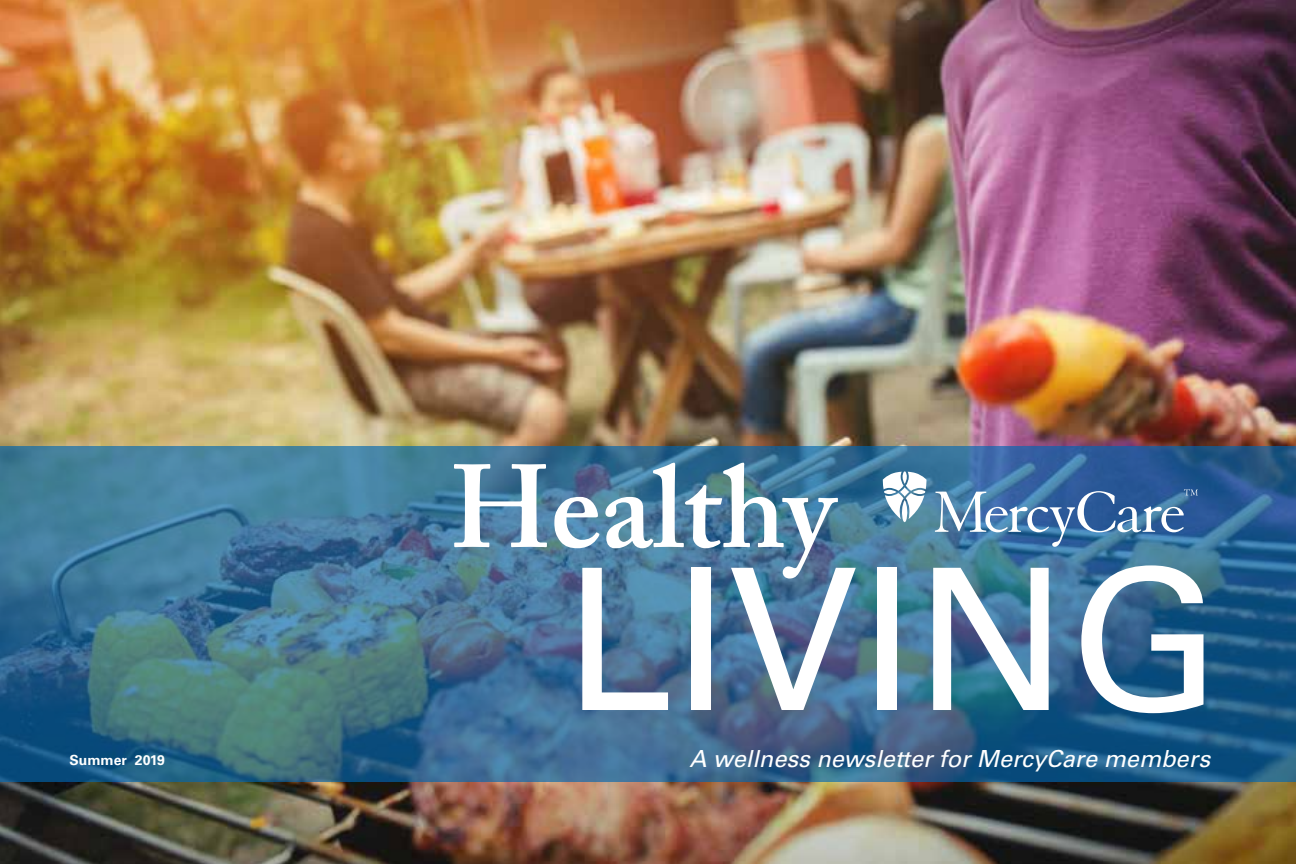
<style>
.page{position:relative;width:1296px;height:864px;background:#fff}
.page>*{position:absolute;margin:0;border:0;box-sizing:border-box;transform-origin:0 0}
.t1{font:197px "Univers LT Std";color:#fff}
.t2{font:600 116.4px "Adobe Caslon Pro";color:#fff}
.t3{font:italic 23.6px "Univers LT Std";color:#fff}
.t4{font:700 14px "Univers LT Std";color:#fff}
</style>
<div class="page">
<img style="left:0;top:0;width:1296px;height:864px">
<svg style="left:0;top:446px;width:1296px;height:336px;background:#3b6e91"></svg>
<svg style="left:883px;top:472px;width:43px;height:50px"></svg>
<svg style="left:935px;top:489px;width:263px;height:58px;background:#5582af"></svg>
<p class="t4" style="left:70px;top:752px;width:97px">Summer 2019</p>
<h2 class="t2" style="left:451px;top:439px;width:386px">Healthy</h2>
<h1 class="t1" style="left:564px;top:521px;width:659px">LIVING</h1>
<p class="t3" style="left:690px;top:745px;width:522px">A wellness newsletter for MercyCare members</p>
</div>
